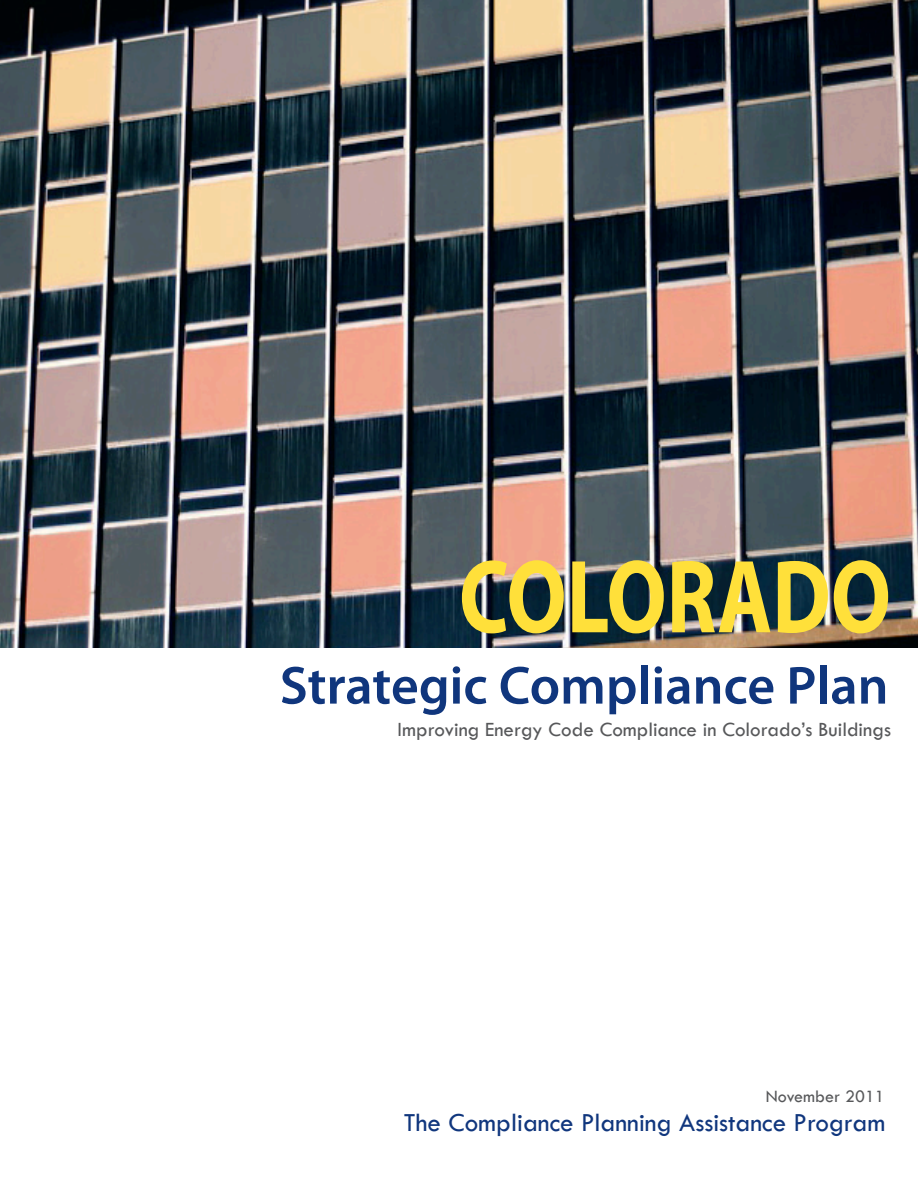
<style>
.page{position:relative;width:918px;height:1188px;background:#fff}
.page>*{position:absolute;margin:0;border:0;box-sizing:border-box;transform-origin:0 0}
.t1{font:700 105px "Myriad Pro";color:#ffe03a;scale:.8 1}
.t2{font:600 54px "Myriad Pro";color:#10367d}
.t3{font:27px "Tw Cen";color:#10367d}
.t4{font:21px "Tw Cen";color:#57585a}
.t5{font:18px "Tw Cen";color:#57585a}
</style>
<div class="page">
<img style="left:0;top:0;width:918px;height:648px">
<p class="t1" style="left:459px;top:528px;width:542px">COLORADO</p>
<p class="t2" style="left:280px;top:651px;width:610px">Strategic Compliance Plan</p>
<p class="t4" style="left:398px;top:717px;width:495px">Improving Energy Code Compliance in Colorado’s Buildings</p>
<p class="t5" style="left:766px;top:1086px;width:121px">November 2011</p>
<p class="t3" style="left:404px;top:1106px;width:483px">The Compliance Planning Assistance Program</p>
</div>
